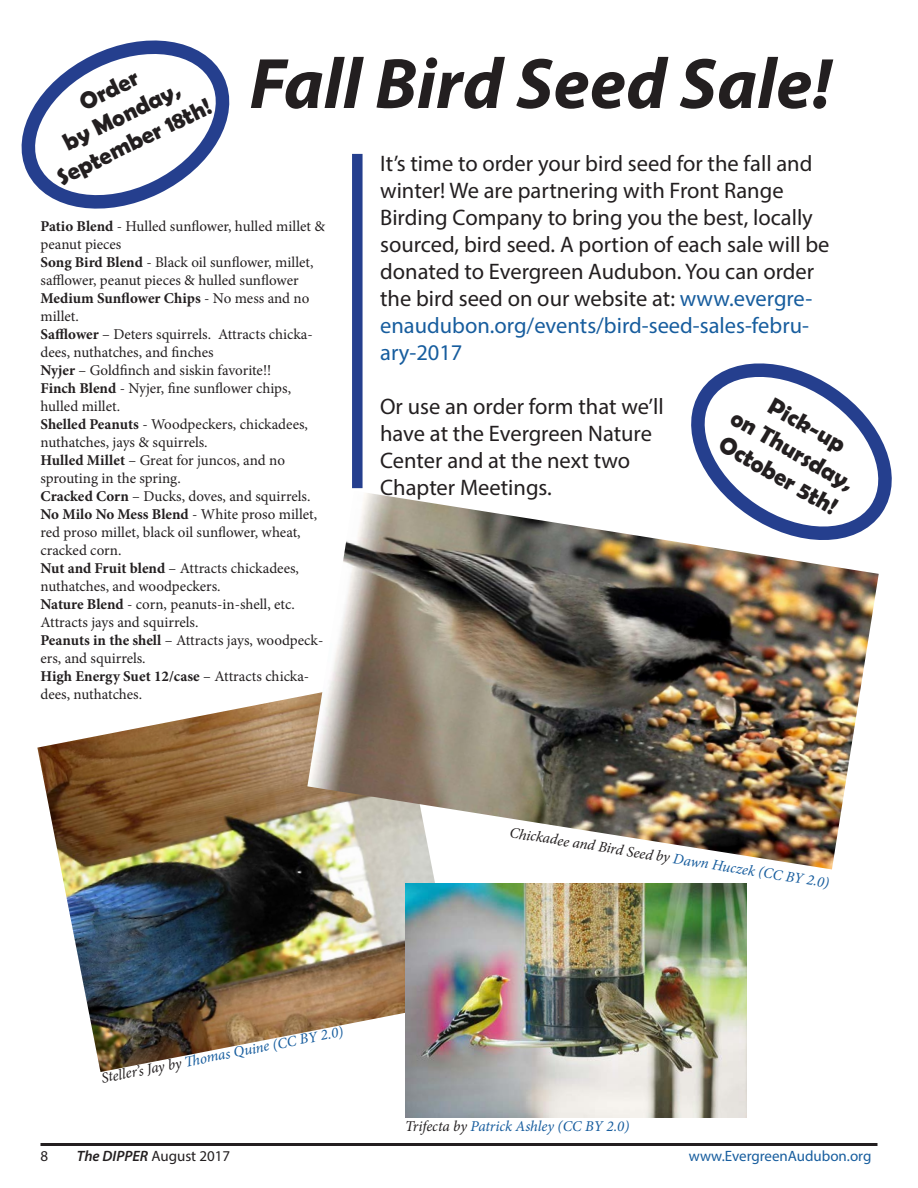
<style>
.page{position:relative;width:918px;height:1188px;background:#fff}
.page>*{position:absolute;margin:0;border:0;box-sizing:border-box;transform-origin:0 0}
.t1{font:italic 700 72px "Myriad Pro";color:#231f20}
.t2{font:700 24px/28.8px "Berlin Sans FB Demi";color:#231f20;text-align:center}
.t3{font:22.5px/27px "Myriad Pro";color:#231f20}
.t4{font:15px/18px "Minion Pro";color:#231f20}
.t5{font:italic 15px "Minion Pro";letter-spacing:-.01em;color:#175d9e}
.t6{font:italic 15px "Minion Pro";color:#231f20}
.t7{font:15px "Myriad Pro";color:#175d9e}
.t8{font:15px "Myriad Pro";color:#231f20}
.s1{color:#175d9e}
.s2{font-weight:700}
.s3{color:#231f20}
.s4{font-weight:600;font-style:italic}
</style>
<div class="page">
<hr style="left:40px;top:1143px;width:838px;height:3px;background:#231f20">
<img style="left:37px;top:695px;width:398px;height:377px">
<img style="left:405px;top:883px;width:342px;height:234px">
<img style="left:307px;top:493px;width:572px;height:376px">
<svg style="left:21px;top:40px;width:209px;height:169px"></svg>
<svg style="left:666px;top:363px;width:226px;height:178px"></svg>
<div style="left:352px;top:154px;width:11px;height:334px;background:#253f8e"></div>
<h1 class="t1" style="left:249px;top:37px;width:584px">Fall Bird Seed Sale!</h1>
<h2 class="t2" style="left:74px;top:90px;width:64px;rotate:-26deg">Order</h2>
<h2 class="t2" style="left:39px;top:139px;width:170px;rotate:-26deg">by Monday,<br>September 18th!</h2>
<p class="t3" style="left:380px;top:149px;width:451px">It’s time to order your bird seed for the fall and winter! We are partnering with Front Range Birding Company to bring you the best, locally sourced, bird seed. A portion of each sale will be donated to Evergreen Audubon. You can order the bird seed on our website at: <span class="s1">www.evergre&shy;enaudubon.org/events/bird-seed-sales-febru&shy;ary-2017</span></p>
<h3 class="t3" style="left:380px;top:392px;width:285px">Or use an order form that we’ll have at the Evergreen Nature<br>Center and at the next two<br>Chapter Meetings.</h3>
<p class="t4" style="left:40px;top:218px;width:286px"><span class="s2">Patio Blend</span> - Hulled sunflower, hulled millet &amp; peanut pieces<br><span class="s2">Song Bird Blend</span> - Black oil sunflower, millet, safflower, peanut pieces &amp; hulled sunflower <span class="s2">Medium Sunflower Chips</span> - No mess and no millet.<br><span class="s2">Safflower</span> – Deters squirrels. Attracts chicka&shy;dees, nuthatches, and finches<br><span class="s2">Nyjer</span> – Goldfinch and siskin favorite!!<br><span class="s2">Finch Blend</span> - Nyjer, fine sunflower chips, hulled millet.<br><span class="s2">Shelled Peanuts</span> - Woodpeckers, chickadees, nuthatches, jays &amp; squirrels.<br><span class="s2">Hulled Millet</span> – Great for juncos, and no sprouting in the spring.<br><span class="s2">Cracked Corn</span> – Ducks, doves, and squirrels.<br><span class="s2">No Milo No Mess Blend</span> - White proso millet, red proso millet, black oil sunflower, wheat, cracked corn.<br><span class="s2">Nut and Fruit blend</span> – Attracts chickadees, nuthatches, and woodpeckers.<br><span class="s2">Nature Blend</span> - corn, peanuts-in-shell, etc.<br>Attracts jays and squirrels.<br><span class="s2">Peanuts in the shell</span> – Attracts jays, woodpeck&shy;ers, and squirrels.<br><span class="s2">High Energy Suet 12/case</span> – Attracts chicka&shy;dees, nuthatches.</p>
<h2 class="t2" style="left:755px;top:378px;width:140px;rotate:30deg">Pick-up<br>on Thursday,<br>October 5th!</h2>
<p class="t5" style="left:100px;top:1068px;width:247px;rotate:-11deg"><span class="s3">Steller’s Jay by</span> Th omas Quine (CC BY 2.0)</p>
<p class="t6" style="left:512px;top:822px;width:325px;rotate:9deg">Chickadee and Bird Seed by <span class="s1">Dawn Huczek (CC BY 2.0)</span></p>
<p class="t5" style="left:405px;top:1116px;width:226px"><span class="s3">Trifecta by</span> Patrick Ashley (CC BY 2.0)</p>
<p class="t8" style="left:40px;top:1147px;width:9px">8</p>
<p class="t8" style="left:77px;top:1147px;width:155px"><span class="s4">The DIPPER</span> August 2017</p>
<p class="t7" style="left:689px;top:1147px;width:184px">www.EvergreenAudubon.org</p>
</div>
